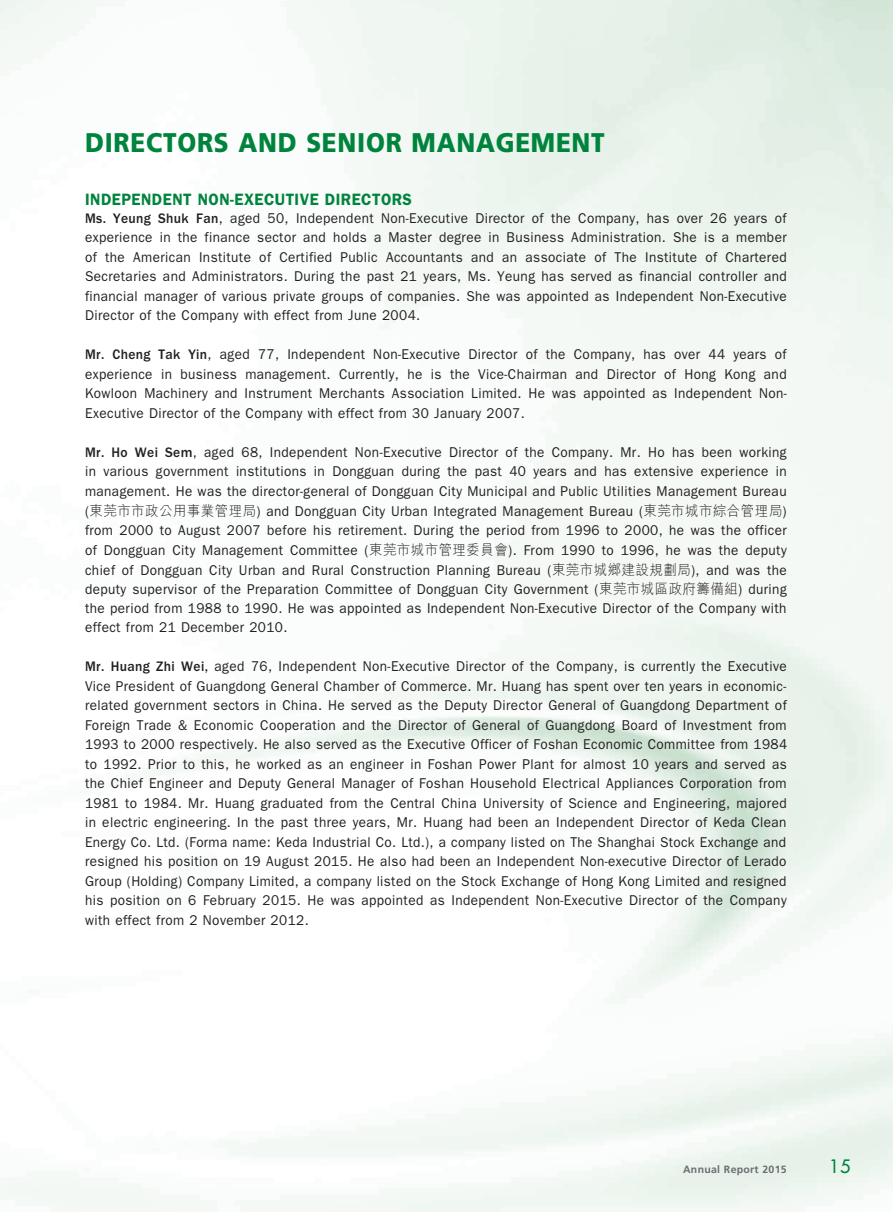
<style>
.page{position:relative;width:893px;height:1212px;background:#fff}
.page>*{position:absolute;margin:0;border:0;box-sizing:border-box;transform-origin:0 0}
.t1{font:900 27px "Frutiger LT Std";letter-spacing:.03em;color:#00843d;scale:.9 1}
.t2{font:500 18px "Futura Std";color:#00843d}
.t3{font:600 16.5px "ITC Franklin Gothic Std";letter-spacing:.03em;color:#00843d;scale:.95 1}
.t4{font:14.25px/19.5px "ITC Franklin Gothic Std";letter-spacing:.03em;color:#231f20;text-align:justify;scale:.95 1}
.t5{font:700 10.5px "Frutiger LT Std";letter-spacing:.03em;color:#6c6d70}
.s1{font-weight:500}
.s2{font-family:"M Hei HK";font-weight:300}
</style>
<div class="page">
<img style="left:0;top:0;width:1px;height:1212px">
<h1 class="t1" style="left:85px;top:126px;width:579px">DIRECTORS AND SENIOR MANAGEMENT</h1>
<p class="t3" style="left:85px;top:190px;width:346px">INDEPENDENT NON-EXECUTIVE DIRECTORS</p>
<p class="t4" style="left:85px;top:208px;width:740px"><span class="s1">Ms. Yeung Shuk Fan</span>, aged 50, Independent Non-Executive Director of the Company, has over 26 years of experience in the finance sector and holds a Master degree in Business Administration. She is a member of the American Institute of Certified Public Accountants and an associate of The Institute of Chartered Secretaries and Administrators. During the past 21 years, Ms. Yeung has served as financial controller and financial manager of various private groups of companies. She was appointed as Independent Non-Executive Director of the Company with effect from June 2004.</p>
<p class="t4" style="left:85px;top:345px;width:740px"><span class="s1">Mr. Cheng Tak Yin</span>, aged 77, Independent Non-Executive Director of the Company, has over 44 years of experience in business management. Currently, he is the Vice-Chairman and Director of Hong Kong and Kowloon Machinery and Instrument Merchants Association Limited. He was appointed as Independent Non-Executive Director of the Company with effect from 30 January 2007.</p>
<p class="t4" style="left:85px;top:442px;width:740px"><span class="s1">Mr. Ho Wei Sem</span>, aged 68, Independent Non-Executive Director of the Company. Mr. Ho has been working in various government institutions in Dongguan during the past 40 years and has extensive experience in management. He was the director-general of Dongguan City Municipal and Public Utilities Management Bureau (<span class="s2">東莞市市政公用事業管理局</span>) and Dongguan City Urban Integrated Management Bureau (<span class="s2">東莞市城市綜合管理局</span>)</p>
<p class="t4" style="left:85px;top:520px;width:740px">from 2000 to August 2007 before his retirement. During the period from 1996 to 2000, he was the officer of Dongguan City Management Committee (<span class="s2">東莞市城市管理委員會</span>). From 1990 to 1996, he was the deputy chief of Dongguan City Urban and Rural Construction Planning Bureau (<span class="s2">東莞市城鄉建設規劃局</span>), and was the deputy supervisor of the Preparation Committee of Dongguan City Government (<span class="s2">東莞市城區政府籌備組</span>) during the period from 1988 to 1990. He was appointed as Independent Non-Executive Director of the Company with effect from 21 December 2010.</p>
<p class="t4" style="left:85px;top:657px;width:740px"><span class="s1">Mr. Huang Zhi Wei,</span> aged 76, Independent Non-Executive Director of the Company, is currently the Executive Vice President of Guangdong General Chamber of Commerce. Mr. Huang has spent over ten years in economic&shy;related government sectors in China. He served as the Deputy Director General of Guangdong Department of Foreign Trade &amp; Economic Cooperation and the Director of General of Guangdong Board of Investment from 1993 to 2000 respectively. He also served as the Executive Officer of Foshan Economic Committee from 1984 to 1992. Prior to this, he worked as an engineer in Foshan Power Plant for almost 10 years and served as the Chief Engineer and Deputy General Manager of Foshan Household Electrical Appliances Corporation from 1981 to 1984. Mr. Huang graduated from the Central China University of Science and Engineering, majored in electric engineering. In the past three years, Mr. Huang had been an Independent Director of Keda Clean Energy Co. Ltd. (Forma name: Keda Industrial Co. Ltd.), a company listed on The Shanghai Stock Exchange and resigned his position on 19 August 2015. He also had been an Independent Non-executive Director of Lerado Group (Holding) Company Limited, a company listed on the Stock Exchange of Hong Kong Limited and resigned his position on 6 February 2015. He was appointed as Independent Non-Executive Director of the Company with effect from 2 November 2012.</p>
<p class="t5" style="left:683px;top:1163px;width:105px">Annual Report 2015</p>
<p class="t2" style="left:829px;top:1155px;width:23px">15</p>
</div>
